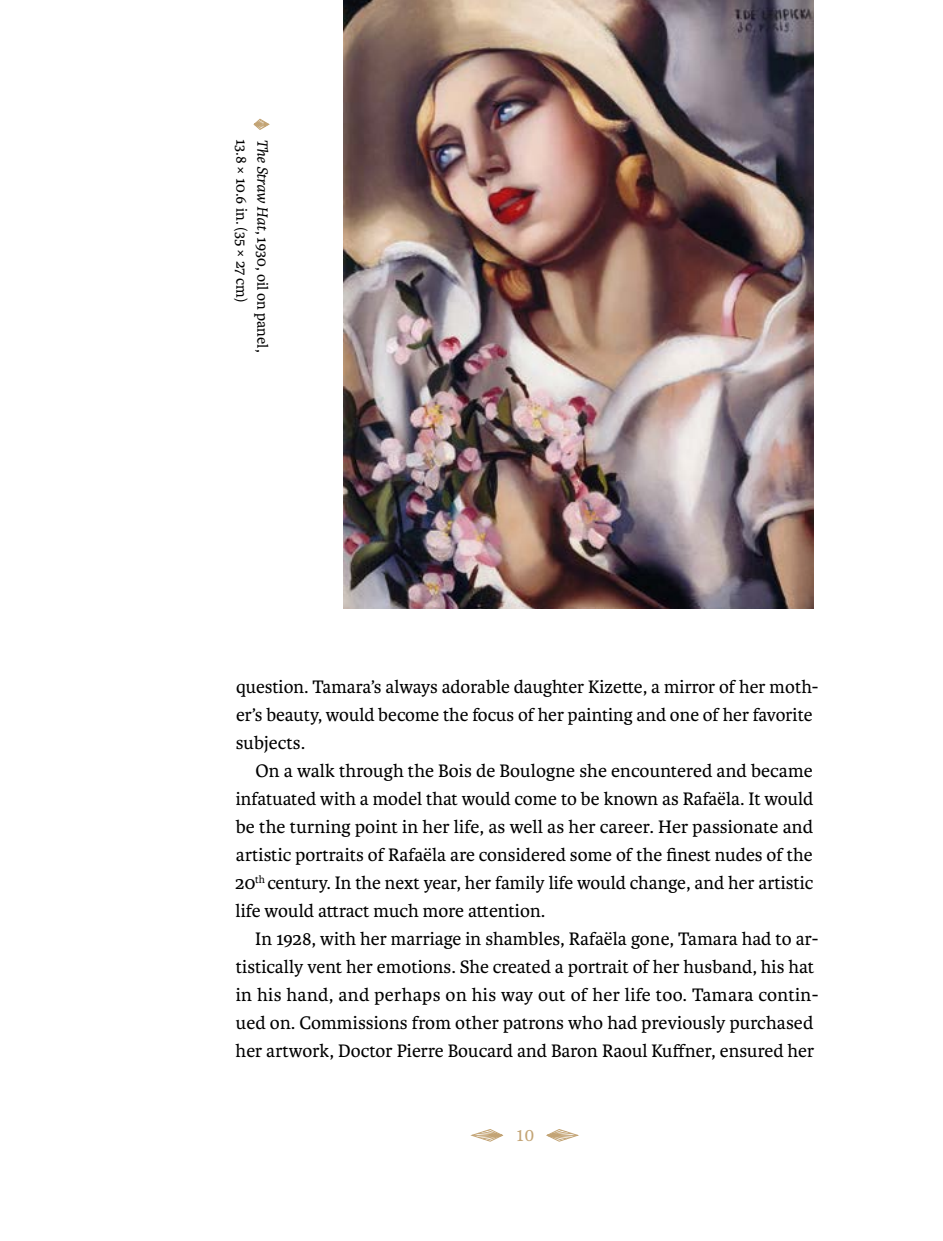
<style>
.page{position:relative;width:943px;height:1241px;background:#fff}
.page>*{position:absolute;margin:0;border:0;box-sizing:border-box;transform-origin:0 0}
.t1{font:19.25px/28px "Karmina";color:#000}
.t2{font:17.5px "Karmina";color:#c3a475}
.t3{font:15.75px/21px "Karmina";color:#000}
.s1{font-style:italic}
</style>
<div class="page">
<svg style="left:471px;top:1129px;width:32px;height:12px"></svg>
<svg style="left:546px;top:1129px;width:32px;height:12px"></svg>
<img style="left:344px;top:0;width:469px;height:608px">
<svg style="left:254px;top:119px;width:15px;height:11px"></svg>
<p class="t3" style="left:273px;top:138px;width:215px;rotate:90deg"><span class="s1">The Straw Hat</span>, 1930, oil on panel,<br>13.8 × 10.6 in. (35 × 27 cm)</p>
<p class="t1" style="left:236px;top:672px;width:584px">question. Tamara’s always adorable daughter Kizette, a mirror of her moth&shy;er’s beauty, would become the focus of her painting and one of her favorite subjects.</p>
<p class="t1" style="left:235px;top:756px;width:580px;text-align:justify;text-indent:20px">On a walk through the Bois de Boulogne she encountered and became infatuated with a model that would come to be known as Rafaëla. It would be the turning point in her life, as well as her career. Her passionate and artistic portraits of Rafaëla are considered some of the finest nudes of the 20<sup>th</sup> century. In the next year, her family life would change, and her artistic life would attract much more attention.</p>
<p class="t1" style="left:236px;top:924px;width:584px;text-indent:20px">In 1928, with her marriage in shambles, Rafaëla gone, Tamara had to ar&shy;tistically vent her emotions. She created a portrait of her husband, his hat in his hand, and perhaps on his way out of her life too. Tamara contin&shy;ued on. Commissions from other patrons who had previously purchased her artwork, Doctor Pierre Boucard and Baron Raoul Kuffner, ensured her</p>
<p class="t2" style="left:515px;top:1125px;width:20px">10</p>
</div>
